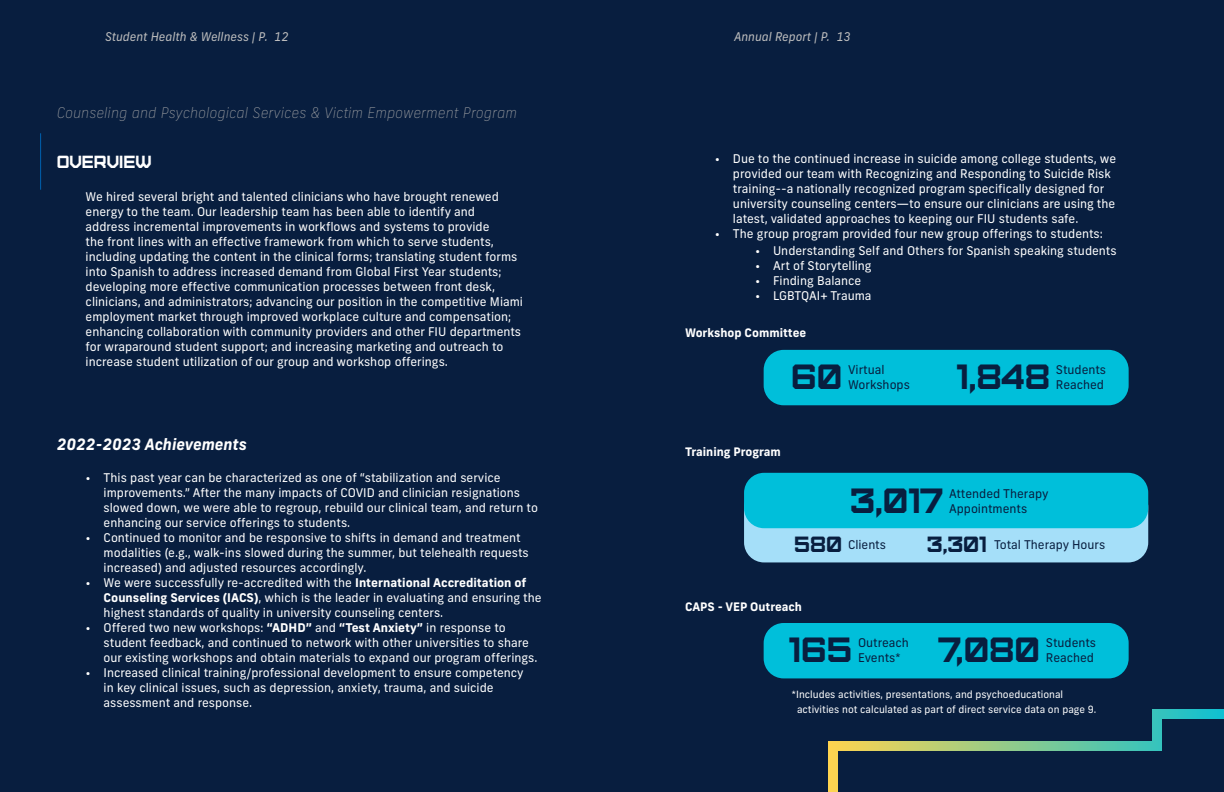
<style>
.page{position:relative;width:1224px;height:792px;background:#081e3f}
.page>*{position:absolute;margin:0;border:0;box-sizing:border-box;transform-origin:0 0}
.t1{font:35px "Furore";color:#081e3f}
.t2{font:22px "Furore";color:#081e3f}
.t3{font:17.6px "Furore";color:#fff}
.t4{font:italic 700 15.6px "New Frank";color:#fff}
.t5{font:italic 100 14.6px "New Frank";color:#9d9fa2}
.t6{font:12px/15px "New Frank";color:#fff}
.t7{font:12px/15px "New Frank";color:#081e3f}
.t8{font:italic 12px "New Frank";color:#bebebe}
.t9{font:700 11.7px "New Frank";color:#fff}
.t10{font:10px/15px "New Frank";color:#fff}
.s1{font-weight:700}
.s2{font-family:"Furore";font-size:22px}
</style>
<div class="page">
<div style="left:744px;top:487px;width:404px;height:75px;background:#a5dff9;border-radius:20px"></div>
<hr style="left:40px;top:133px;width:1px;height:57px;background:#0061af">
<svg style="left:828px;top:709px;width:396px;height:83px"></svg>
<div style="left:764px;top:350px;width:365px;height:55px;background:#00bfda;border-radius:20px"></div>
<div style="left:744px;top:473px;width:404px;height:55px;background:#00bfda;border-radius:20px"></div>
<div style="left:764px;top:623px;width:365px;height:55px;background:#00bfda;border-radius:20px"></div>
<p class="t8" style="left:105px;top:30px;width:185px">Student Health &amp; Wellness | P. 12</p>
<p class="t8" style="left:734px;top:30px;width:118px">Annual Report | P. 13</p>
<p class="t5" style="left:57px;top:104px;width:462px">Counseling and Psychological Services &amp; Victim Empowerment Program</p>
<h3 class="t3" style="left:57px;top:150px;width:96px">OVERVIEW</h3>
<p class="t6" style="left:86px;top:189px;width:439px">We hired several bright and talented clinicians who have brought renewed energy to the team. Our leadership team has been able to identify and<br>address incremental improvements in workflows and systems to provide<br>the front lines with an effective framework from which to serve students, including updating the content in the clinical forms; translating student forms into Spanish to address increased demand from Global First Year students; developing more effective communication processes between front desk, clinicians, and administrators; advancing our position in the competitive Miami employment market through improved workplace culture and compensation; enhancing collaboration with community providers and other FIU departments for wraparound student support; and increasing marketing and outreach to increase student utilization of our group and workshop offerings.</p>
<p class="t4" style="left:57px;top:434px;width:192px">2022-2023 Achievements</p>
<p class="t6" style="left:104px;top:470px;width:436px;text-indent:-18px">• This past year can be characterized as one of “stabilization and service improvements.” After the many impacts of COVID and clinician resignations slowed down, we were able to regroup, rebuild our clinical team, and return to enhancing our service offerings to students.</p>
<p class="t6" style="left:104px;top:530px;width:427px;text-indent:-18px">• Continued to monitor and be responsive to shifts in demand and treatment modalities (e.g., walk-ins slowed during the summer, but telehealth requests increased) and adjusted resources accordingly.</p>
<p class="t6" style="left:104px;top:575px;width:439px;text-indent:-18px">• We were successfully re-accredited with the <span class="s1">International Accreditation of<br>Counseling Services (IACS)</span>, which is the leader in evaluating and ensuring the highest standards of quality in university counseling centers.</p>
<p class="t6" style="left:104px;top:620px;width:435px;text-indent:-18px">• Offered two new workshops: <span class="s1">“ADHD”</span> and <span class="s1">“Test Anxiety”</span> in response to student feedback, and continued to network with other universities to share our existing workshops and obtain materials to expand our program offerings.</p>
<p class="t6" style="left:104px;top:665px;width:422px;text-indent:-18px">• Increased clinical training/professional development to ensure competency in key clinical issues, such as depression, anxiety, trauma, and suicide assessment and response.</p>
<p class="t6" style="left:733px;top:152px;width:385px;text-indent:-18px">• Due to the continued increase in suicide among college students, we provided our team with Recognizing and Responding to Suicide Risk training--a nationally recognized program specifically designed for university counseling centers—to ensure our clinicians are using the latest, validated approaches to keeping our FIU students safe.</p>
<p class="t6" style="left:715px;top:227px;width:389px">• The group program provided four new group offerings to students:</p>
<p class="t6" style="left:755px;top:243px;width:363px">• Understanding Self and Others for Spanish speaking students</p>
<p class="t6" style="left:755px;top:258px;width:118px">• Art of Storytelling</p>
<p class="t6" style="left:755px;top:273px;width:108px">• Finding Balance</p>
<p class="t6" style="left:755px;top:288px;width:118px">• LGBTQAI+ Trauma</p>
<p class="t9" style="left:685px;top:325px;width:123px">Workshop Committee</p>
<h1 class="t1" style="left:791px;top:355px;width:52px">60</h1>
<p class="t7" style="left:848px;top:362px;width:38px">Virtual</p>
<p class="t7" style="left:848px;top:377px;width:63px">Workshops</p>
<p class="t9" style="left:685px;top:444px;width:97px">Training Program</p>
<h1 class="t1" style="left:957px;top:355px;width:95px">1,848</h1>
<p class="t7" style="left:1056px;top:362px;width:52px">Students<br>Reached</p>
<h1 class="t1" style="left:850px;top:479px;width:94px">3,017</h1>
<p class="t7" style="left:949px;top:486px;width:101px">Attended Therapy<br>Appointments</p>
<p class="t7" style="left:994px;top:537px;width:113px">Total Therapy Hours</p>
<p class="t7" style="left:794px;top:537px;width:93px"><span class="s2">580</span> Clients</p>
<h2 class="t2" style="left:927px;top:530px;width:61px">3,301</h2>
<p class="t9" style="left:685px;top:599px;width:119px">CAPS - VEP Outreach</p>
<h1 class="t1" style="left:789px;top:628px;width:65px">165</h1>
<p class="t7" style="left:858px;top:635px;width:52px">Outreach</p>
<p class="t7" style="left:858px;top:650px;width:44px">Events*</p>
<h1 class="t1" style="left:939px;top:628px;width:103px">7,080</h1>
<p class="t7" style="left:1046px;top:635px;width:52px">Students<br>Reached</p>
<p class="t10" style="left:797px;top:686px;width:301px;text-indent:-6px">*Includes activities, presentations, and psychoeducational activities not calculated as part of direct service data on page 9.</p>
</div>
